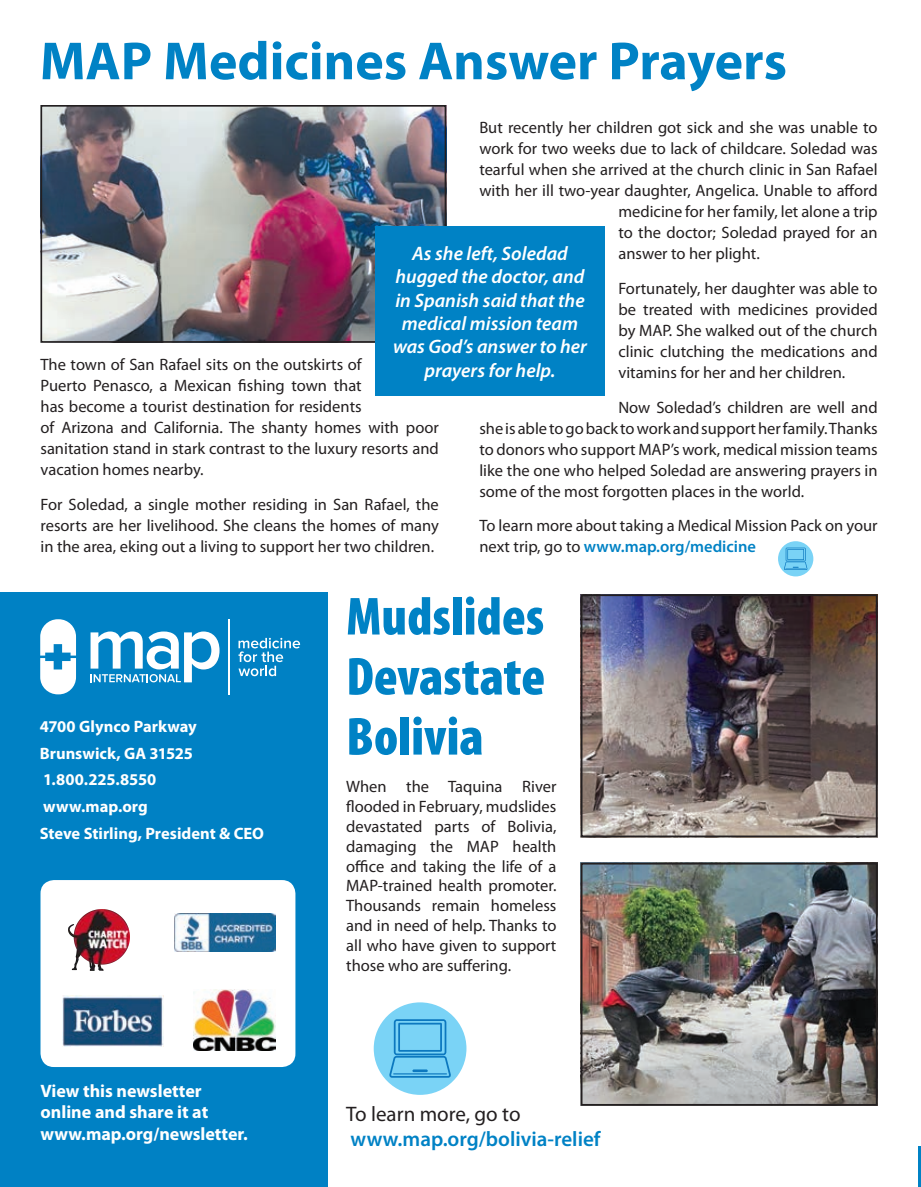
<style>
.page{position:relative;width:921px;height:1187px;background:#fff}
.page>*{position:absolute;margin:0;border:0;box-sizing:border-box;transform-origin:0 0}
.t1{font:700 54px "Myriad Pro";color:#0082c5}
.t2{font:900 condensed 54px/60px "Myriad Pro";color:#0082c5;text-align:justify}
.t3{font:600 21px "Myriad Pro";color:#0082c5}
.t4{font:21px "Myriad Pro";color:#231f20}
.t5{font:italic 600 19.5px/23.4px "Myriad Pro";color:#fff;text-align:center}
.t6{font:700 18px/21.6px "Myriad Pro";color:#fff}
.t7{font:16.5px/21px "Myriad Pro";color:#231f20;text-align:justify}
.t8{font:700 16.5px/26.5px "Myriad Pro";color:#fff}
.s1{font-weight:600;color:#0082c5}
</style>
<div class="page">
<div style="left:0;top:592px;width:328px;height:594px;background:#0081c4"></div>
<svg style="left:40px;top:619px;width:36px;height:75px"></svg>
<svg style="left:91px;top:631px;width:128px;height:51px"></svg>
<svg style="left:238px;top:637px;width:62px;height:39px"></svg>
<hr style="left:228px;top:619px;width:2px;height:75px;background:#fff">
<img style="left:43px;top:108px;width:400px;height:232px">
<div style="left:40px;top:105px;width:406px;height:238px;border:2px solid #231f20"></div>
<img style="left:583px;top:597px;width:292px;height:237px">
<div style="left:580px;top:594px;width:298px;height:243px;border:2px solid #231f20"></div>
<img style="left:583px;top:865px;width:292px;height:237px">
<div style="left:580px;top:862px;width:298px;height:243px;border:2px solid #231f20"></div>
<div style="left:40px;top:879px;width:255px;height:187px;background:#fff;border-radius:14px"></div>
<img style="left:63px;top:995px;width:100px;height:51px">
<img style="left:175px;top:913px;width:100px;height:38px">
<img style="left:193px;top:989px;width:82px;height:61px">
<div style="left:374px;top:1002px;width:92px;height:92px;background:#7ad3f6;border-radius:50%"></div>
<svg style="left:389px;top:1019px;width:62px;height:58px"></svg>
<div style="left:778px;top:541px;width:35px;height:35px;background:#7ad3f6;border-radius:50%"></div>
<svg style="left:784px;top:547px;width:23px;height:23px"></svg>
<hr style="left:918px;top:1146px;width:3px;height:40px;background:#0082c5">
<div style="left:375px;top:226px;width:230px;height:169px;background:#0082c5"></div>
<img style="left:69px;top:909px;width:60px;height:61px">
<h1 class="t1" style="left:40px;top:26px;width:749px">MAP Medicines Answer Prayers</h1>
<p class="t7" style="left:479px;top:117px;width:400px">But recently her children got sick and she was unable to</p>
<p class="t7" style="left:479px;top:138px;width:400px">work for two weeks due to lack of childcare. Soledad was</p>
<p class="t7" style="left:479px;top:159px;width:400px">tearful when she arrived at the church clinic in San Rafael</p>
<p class="t7" style="left:479px;top:180px;width:400px">with her ill two-year daughter, Angelica. Unable to afford</p>
<p class="t7" style="left:618px;top:201px;width:261px">medicine for her family, let alone a trip</p>
<p class="t7" style="left:618px;top:222px;width:261px">to the doctor; Soledad prayed for an</p>
<p class="t7" style="left:618px;top:243px;width:143px">answer to her plight.</p>
<p class="t7" style="left:618px;top:278px;width:261px">Fortunately, her daughter was able to be treated with medicines provided by MAP. She walked out of the church clinic clutching the medications and vitamins for her and her children.</p>
<p class="t7" style="left:479px;top:396px;width:400px;text-indent:139px">Now Soledad’s children are well and she is able to go back to work and support her family. Thanks to donors who support MAP’s work, medical mission teams like the one who helped Soledad are answering prayers in some of the most forgotten places in the world.</p>
<p class="t7" style="left:479px;top:515px;width:400px">To learn more about taking a Medical Mission Pack on your next trip, go to <span class="s1">www.map.org/medicine</span></p>
<p class="t5" style="left:393px;top:241px;width:196px">As she left, Soledad hugged the doctor, and in Spanish said that the medical mission team was God’s answer to her prayers for help.</p>
<p class="t7" style="left:40px;top:354px;width:400px;text-align:left">The town of San Rafael sits on the outskirts of<br>Puerto Penasco, a Mexican fishing town that<br>has become a tourist destination for residents<br>of Arizona and California. The shanty homes with poor sanitation stand in stark contrast to the luxury resorts and vacation homes nearby.</p>
<p class="t7" style="left:40px;top:493px;width:400px">For Soledad, a single mother residing in San Rafael, the resorts are her livelihood. She cleans the homes of many in the area, eking out a living to support her two children.</p>
<p class="t8" style="left:40px;top:712px;width:226px">4700 Glynco Parkway<br>Brunswick, GA 31525<br>1.800.225.8550<br>www.map.org<br>Steve Stirling, President &amp; CEO</p>
<p class="t6" style="left:40px;top:1079px;width:209px">View this newsletter online and share it at www.map.org/newsletter.</p>
<h1 class="t2" style="left:346px;top:587px;width:200px">Mudslides Devastate Bolivia</h1>
<p class="t7" style="left:346px;top:776px;width:212px;line-height:19.8px">When the Taquina River flooded in February, mudslides devastated parts of Bolivia, damaging the MAP health office and taking the life of a MAP-trained health promoter.<br>Thousands remain homeless and in need of help. Thanks to all who have given to support those who are suffering.</p>
<p class="t4" style="left:346px;top:1101px;width:176px">To learn more, go to</p>
<p class="t3" style="left:351px;top:1125px;width:251px">www.map.org/bolivia-relief</p>
</div>
